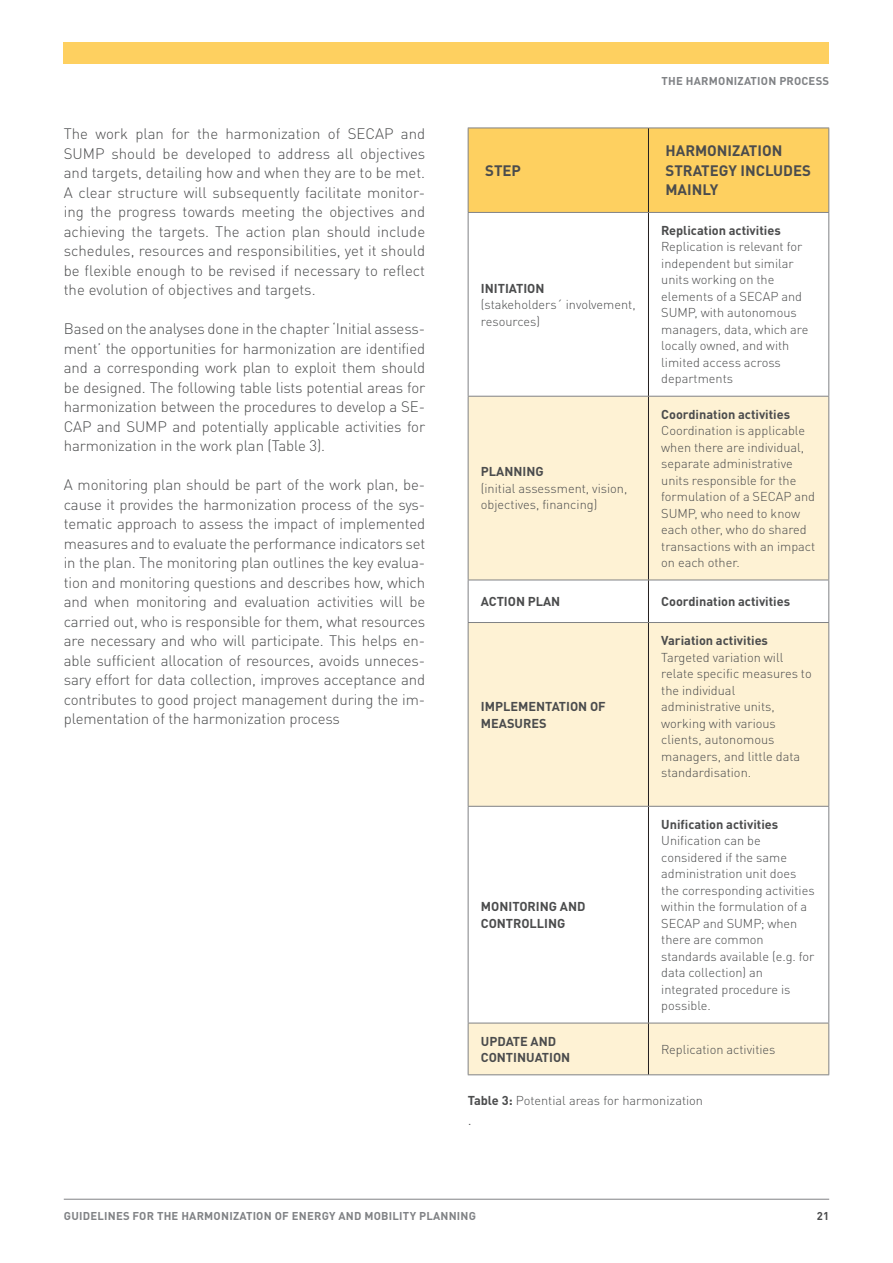
<style>
.page{position:relative;width:893px;height:1263px;background:#fff}
.page>*{position:absolute;margin:0;border:0;box-sizing:border-box;transform-origin:0 0}
.t1{font:300 15px/19.5px "DIN Pro";letter-spacing:-.01em;color:#4b4c4d;text-align:justify}
.t2{font:700 15px/19.5px "DIN Pro";color:#4b4c4d}
.t3{font:300 12.75px/16.5px "DIN Pro";color:#4b4c4d}
.t4{font:700 12.75px/16.5px "DIN Pro";color:#4b4c4d}
.t5{font:700 11.25px "DIN Pro";letter-spacing:.02em;color:#808285}
.t6{font:700 11.25px "DIN Pro";color:#4b4c4d}
.s1{font-weight:700}
</style>
<div class="page">
<hr style="left:64px;top:1199px;width:765px;height:1px;background:#808285">
<div style="left:64px;top:43px;width:765px;height:21px;background:#fed060"></div>
<div style="left:469px;top:129px;width:359px;height:83px;background:#fed060"></div>
<svg style="left:469px;top:397px;width:359px;height:677px;fill:#fef2d4"></svg>
<hr style="left:468px;top:128px;width:180px;height:1px;background:#808285">
<hr style="left:468px;top:128px;width:1px;height:84px;background:#808285">
<hr style="left:648px;top:128px;width:181px;height:1px;background:#808285">
<hr style="left:828px;top:128px;width:1px;height:84px;background:#808285">
<hr style="left:468px;top:212px;width:180px;height:1px;background:#808285">
<hr style="left:468px;top:213px;width:1px;height:183px;background:#808285">
<hr style="left:648px;top:212px;width:181px;height:1px;background:#808285">
<hr style="left:828px;top:213px;width:1px;height:183px;background:#808285">
<hr style="left:468px;top:396px;width:180px;height:1px;background:#808285">
<hr style="left:468px;top:397px;width:1px;height:183px;background:#808285">
<hr style="left:648px;top:396px;width:181px;height:1px;background:#808285">
<hr style="left:828px;top:397px;width:1px;height:183px;background:#808285">
<hr style="left:468px;top:580px;width:180px;height:1px;background:#808285">
<hr style="left:468px;top:580px;width:1px;height:42px;background:#808285">
<hr style="left:648px;top:580px;width:181px;height:1px;background:#808285">
<hr style="left:828px;top:580px;width:1px;height:42px;background:#808285">
<hr style="left:468px;top:622px;width:180px;height:1px;background:#808285">
<hr style="left:468px;top:623px;width:1px;height:183px;background:#808285">
<hr style="left:648px;top:622px;width:181px;height:1px;background:#808285">
<hr style="left:828px;top:623px;width:1px;height:183px;background:#808285">
<hr style="left:468px;top:806px;width:180px;height:1px;background:#808285">
<hr style="left:468px;top:807px;width:1px;height:216px;background:#808285">
<hr style="left:648px;top:806px;width:181px;height:1px;background:#808285">
<hr style="left:828px;top:807px;width:1px;height:216px;background:#808285">
<hr style="left:468px;top:1023px;width:180px;height:1px;background:#808285">
<hr style="left:468px;top:1023px;width:1px;height:51px;background:#808285">
<hr style="left:648px;top:1023px;width:181px;height:1px;background:#808285">
<hr style="left:828px;top:1023px;width:1px;height:51px;background:#808285">
<hr style="left:468px;top:1074px;width:180px;height:1px;background:#808285">
<hr style="left:648px;top:1074px;width:181px;height:1px;background:#808285">
<hr style="left:648px;top:128px;width:1px;height:84px;background:#231f20">
<hr style="left:648px;top:213px;width:1px;height:183px;background:#231f20">
<hr style="left:648px;top:397px;width:1px;height:183px;background:#231f20">
<hr style="left:648px;top:580px;width:1px;height:42px;background:#231f20">
<hr style="left:648px;top:623px;width:1px;height:183px;background:#231f20">
<hr style="left:648px;top:807px;width:1px;height:216px;background:#231f20">
<hr style="left:648px;top:1023px;width:1px;height:51px;background:#231f20">
<p class="t1" style="left:64px;top:123px;width:363px">The work plan for the harmonization of SECAP and SUMP should be developed to address all objectives and targets, detailing how and when they are to be met.<br>A clear structure will subsequently facilitate monitor&shy;ing the progress towards meeting the objectives and achieving the targets. The action plan should include schedules, resources and responsibilities, yet it should be flexible enough to be revised if necessary to reflect the evolution of objectives and targets.</p>
<p class="t1" style="left:64px;top:318px;width:363px">Based on the analyses done in the chapter ‘Initial assess&shy;ment’ the opportunities for harmonization are identified and a corresponding work plan to exploit them should be designed. The following table lists potential areas for harmonization between the procedures to develop a SE-CAP and SUMP and potentially applicable activities for harmonization in the work plan (Table 3).</p>
<p class="t1" style="left:64px;top:474px;width:363px">A monitoring plan should be part of the work plan, be&shy;cause it provides the harmonization process of the sys&shy;tematic approach to assess the impact of implemented measures and to evaluate the performance indicators set in the plan. The monitoring plan outlines the key evalua&shy;tion and monitoring questions and describes how, which and when monitoring and evaluation activities will be carried out, who is responsible for them, what resources are necessary and who will participate. This helps en&shy;able sufficient allocation of resources, avoids unneces&shy;sary effort for data collection, improves acceptance and contributes to good project management during the im&shy;plementation of the harmonization process</p>
<p class="t2" style="left:485px;top:159px;width:37px">STEP</p>
<p class="t4" style="left:481px;top:278px;width:65px">INITIATION</p>
<p class="t3" style="left:481px;top:295px;width:156px">(stakeholders´ involvement, resources)</p>
<p class="t4" style="left:481px;top:462px;width:64px">PLANNING</p>
<p class="t3" style="left:481px;top:479px;width:148px">(initial assessment, vision, objectives, financing)</p>
<p class="t5" style="left:662px;top:72px;width:169px">THE HARMONIZATION PROCESS</p>
<p class="t2" style="left:665px;top:139px;width:147px">HARMONIZATION<br>STRATEGY INCLUDES<br>MAINLY</p>
<p class="t4" style="left:661px;top:221px;width:121px">Replication activities</p>
<p class="t3" style="left:661px;top:237px;width:149px">Replication is relevant for independent but similar units working on the elements of a SECAP and<br>SUMP, with autonomous managers, data, which are locally owned, and with limited access across departments</p>
<p class="t4" style="left:661px;top:404px;width:130px">Coordination activities</p>
<p class="t3" style="left:661px;top:421px;width:156px">Coordination is applicable when there are individual, separate administrative units responsible for the formulation of a SECAP and<br>SUMP, who need to know each other, who do shared transactions with an impact on each other.</p>
<p class="t4" style="left:481px;top:592px;width:81px">ACTION PLAN</p>
<p class="t4" style="left:661px;top:592px;width:130px">Coordination activities</p>
<p class="t4" style="left:481px;top:697px;width:126px">IMPLEMENTATION OF<br>MEASURES</p>
<p class="t4" style="left:481px;top:897px;width:106px">MONITORING AND<br>CONTROLLING</p>
<p class="t4" style="left:661px;top:631px;width:108px">Variation activities</p>
<p class="t3" style="left:661px;top:647px;width:152px">Targeted variation will relate specific measures to the individual administrative units, working with various clients, autonomous managers, and little data standardisation.</p>
<p class="t4" style="left:661px;top:814px;width:119px">Unification activities</p>
<p class="t3" style="left:661px;top:831px;width:155px">Unification can be considered if the same administration unit does the corresponding activities within the formulation of a<br>SECAP and SUMP; when there are common standards available (e.g. for data collection) an integrated procedure is possible.</p>
<p class="t4" style="left:481px;top:1031px;width:91px">UPDATE AND<br>CONTINUATION</p>
<p class="t3" style="left:661px;top:1040px;width:116px">Replication activities</p>
<p class="t3" style="left:468px;top:1091px;width:237px"><span class="s1">Table 3:</span> Potential areas for harmonization</p>
<p class="t1" style="left:468px;top:1108px;width:5px">.</p>
<p class="t5" style="left:64px;top:1207px;width:414px">GUIDELINES FOR THE HARMONIZATION OF ENERGY AND MOBILITY PLANNING</p>
<p class="t6" style="left:817px;top:1207px;width:14px">21</p>
</div>
